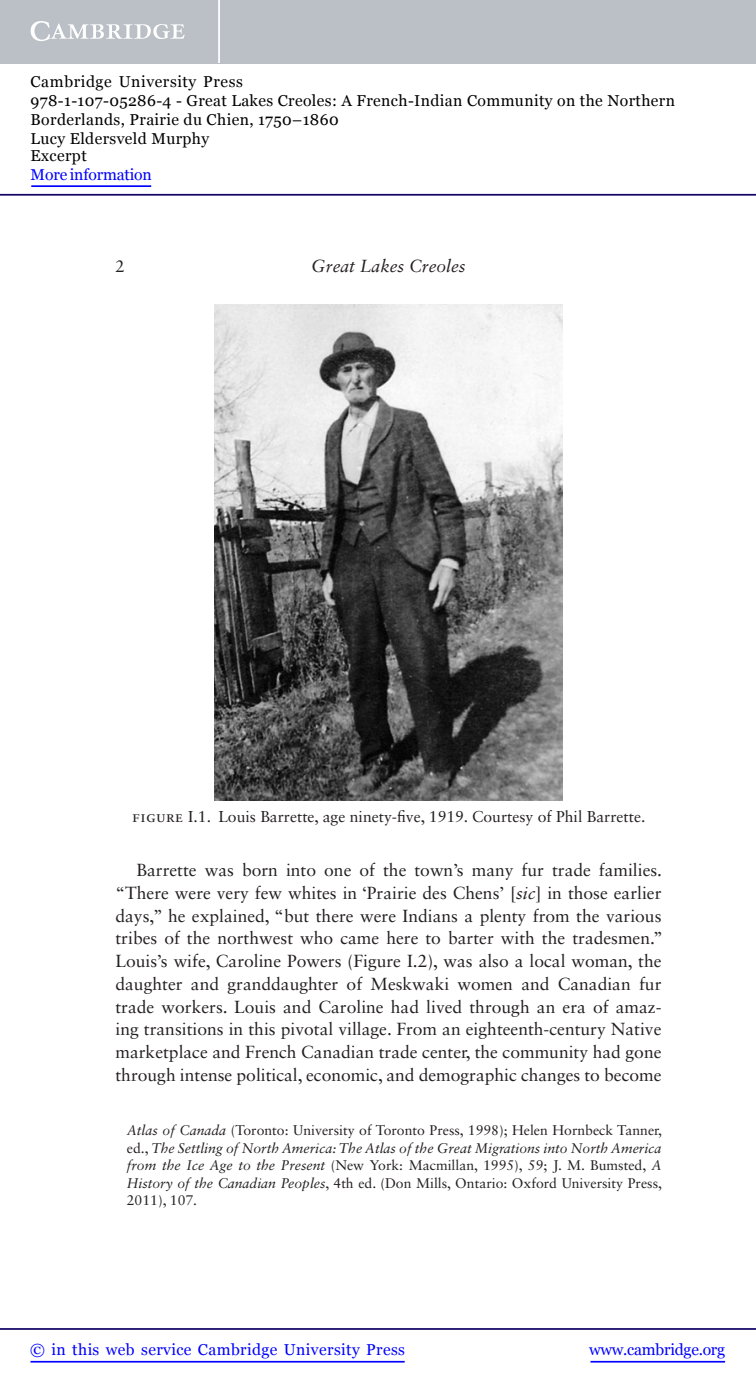
<style>
.page{position:relative;width:756px;height:1388px;background:#fff}
.page>*{position:absolute;margin:0;border:0;box-sizing:border-box;transform-origin:0 0}
.t1{font:17.5px/22.8px "Sabon LT Std";color:#231f20;text-align:justify}
.t2{font:italic 17.5px "Sabon LT Std";color:#231f20}
.t3{font:16.62px "Sabon LT Std";color:#231f20}
.t4{font:15.75px/18.6px "Georgia";letter-spacing:.025em;color:#000}
.t5{font:15.75px "Sabon LT Std";color:#231f20}
.t6{font:15.75px "Georgia";letter-spacing:.025em;color:#00f}
.t7{font:15.75px "Georgia";letter-spacing:-.015em;color:#00f}
.t8{font:15.75px "Georgia";letter-spacing:-.01em;color:#00f}
.t9{font:14px/17.5px "Sabon LT Std";color:#231f20;text-align:justify}
.s1{font-style:italic}
</style>
<div class="page">
<img style="left:215px;top:304px;width:347px;height:496px">
<hr style="left:591px;top:1361px;width:134px;height:1px;background:#00f">
<hr style="left:0;top:1328px;width:756px;height:2px;background:#150666">
<hr style="left:31px;top:1361px;width:374px;height:1px;background:#00f">
<div style="left:0;top:0;width:756px;height:63px;background:#bac0c6"></div>
<svg style="left:31px;top:21px;width:154px;height:20px"></svg>
<hr style="left:218px;top:0;width:2px;height:63px;background:#fff">
<hr style="left:0;top:194px;width:756px;height:2px;background:#150666">
<hr style="left:31px;top:185px;width:120px;height:2px;background:#00f">
<p class="t4" style="left:31px;top:73px;width:646px">Cambridge University Press<br>978-1-107-05286-4 - Great Lakes Creoles: A French-Indian Community on the Northern Borderlands, Prairie du Chien, 1750–1860<br>Lucy Eldersveld Murphy<br>Excerpt</p>
<p class="t8" style="left:31px;top:165px;width:123px">More information</p>
<p class="t3" style="left:116px;top:259px;width:11px">2</p>
<p class="t2" style="left:311px;top:259px;width:156px">Great Lakes Creoles</p>
<p class="t5" style="left:132px;top:810px;width:515px">Figure I.1. Louis Barrette, age ninety-five, 1919. Courtesy of Phil Barrette.</p>
<p class="t1" style="left:116px;top:860px;width:549px;text-indent:21px">Barrette was born into one of the town’s many fur trade families. “There were very few whites in ‘Prairie des Chens’ [ <span class="s1">sic</span>] in those earlier days,” he explained, “but there were Indians a plenty from the various tribes of the northwest who came here to barter with the tradesmen.” Louis’s wife , Caroline Powers ( Figure I.2 ), was also a local woman, the daughter and granddaughter of Meskwaki women and Canadian fur trade workers. Louis and Caroline had lived through an era of amaz&shy;ing transitions in this pivotal village. From an eighteenth-century Native marketplace and French Canadian trade center, the community had gone through intense political, economic, and demographic changes to become</p>
<p class="t9" style="left:127px;top:1123px;width:537px"><span class="s1">Atlas of Canada</span> ( Toronto : University of Toronto Press , 1998 ); Helen Hornbeck Tanner , ed., <span class="s1">The Settling of North America: The Atlas of the Great Migrations into North America from the Ice Age to the Present</span> ( New York : Macmillan , 1995 ), 59; J. M. Bumsted , <span class="s1">A History of the Canadian Peoples</span>, 4th ed. ( Don Mills, Ontario : Oxford University Press , 2011 ), 107 .</p>
<p class="t6" style="left:30px;top:1339px;width:376px">© in this web service Cambridge University Press</p>
<p class="t7" style="left:589px;top:1339px;width:137px">www.cambridge.org</p>
</div>
